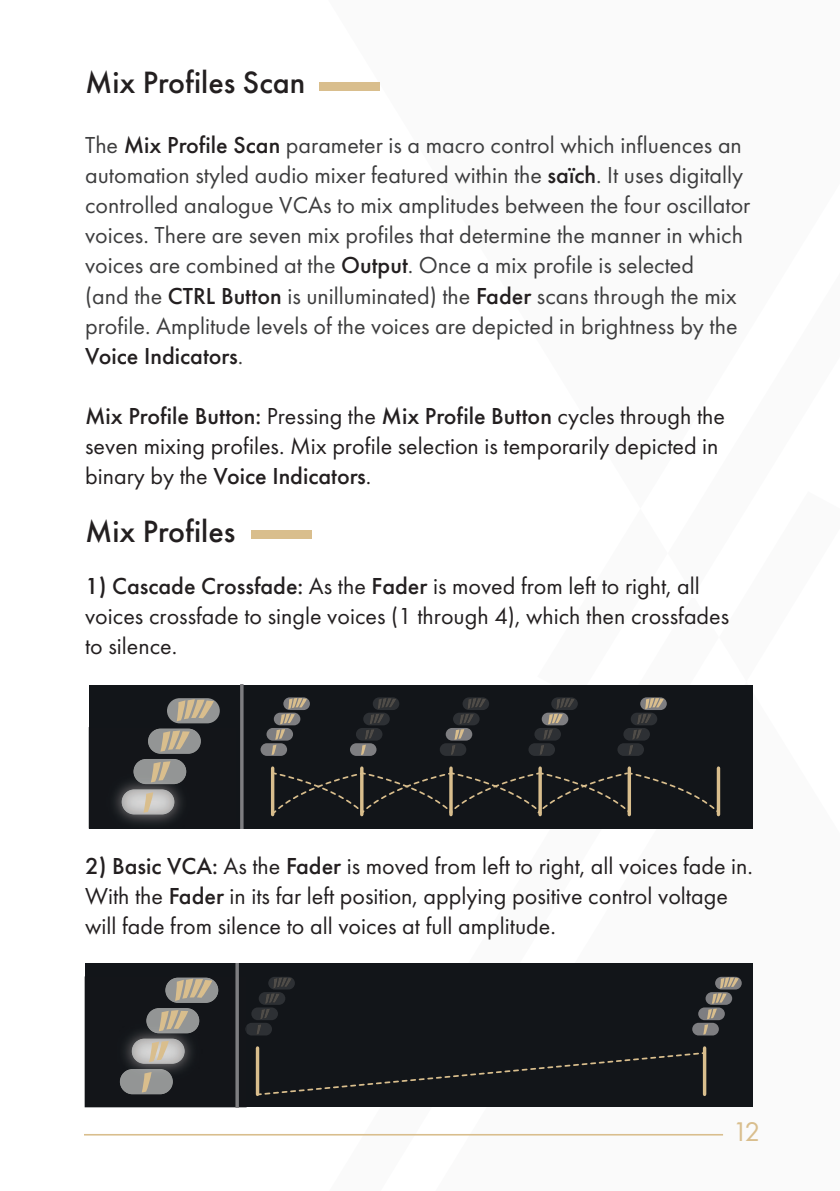
<style>
.page{position:relative;width:840px;height:1191px;background:#fff}
.page>*{position:absolute;margin:0;border:0;box-sizing:border-box;transform-origin:0 0}
.t1{font:500 32px "Futura PT";color:#231f20}
.t2{font:28px "Futura PT";color:#d9be8d}
.t3{font:24px/30px "Futura PT";color:#231f20}
.t4{font:24px/30px "Futura PT";color:#3e3e3f}
.s1{font-weight:500;color:#231f20}
.s2{font-weight:500}
</style>
<div class="page">
<hr style="left:84px;top:1134px;width:638px;height:1px;background:#d9be8d">
<div style="left:319px;top:82px;width:61px;height:8px;background:#d9be8d"></div>
<div style="left:251px;top:530px;width:61px;height:8px;background:#d9be8d"></div>
<div style="left:89px;top:685px;width:663px;height:143px;background:#121519"></div>
<div style="left:167px;top:698px;width:53px;height:25px;background:#939595;border-radius:13px"></div>
<img style="left:88px;top:727px;width:113px;height:101px">
<img style="left:148px;top:728px;width:53px;height:25px;border-radius:13px">
<img style="left:133px;top:759px;width:53px;height:25px;border-radius:13px">
<img style="left:122px;top:789px;width:52px;height:25px;border-radius:13px">
<svg style="left:143px;top:792px;width:10px;height:20px"></svg>
<svg style="left:151px;top:761px;width:19px;height:21px"></svg>
<svg style="left:160px;top:730px;width:30px;height:21px"></svg>
<svg style="left:176px;top:699px;width:38px;height:22px"></svg>
<svg style="left:283px;top:697px;width:27px;height:13px"></svg>
<div style="left:266px;top:728px;width:27px;height:12px;background:#7e7e81;border-radius:6px"></div>
<div style="left:260px;top:743px;width:27px;height:13px;background:#7e7e81;border-radius:6px"></div>
<svg style="left:271px;top:698px;width:36px;height:57px"></svg>
<div style="left:350px;top:743px;width:26px;height:13px;background:#7e7e81;border-radius:6px"></div>
<svg style="left:356px;top:697px;width:43px;height:58px"></svg>
<svg style="left:440px;top:697px;width:49px;height:59px"></svg>
<svg style="left:528px;top:697px;width:139px;height:59px"></svg>
<svg style="left:271px;top:771px;width:449px;height:44px"></svg>
<hr style="left:271px;top:768px;width:3px;height:46px;background:#d9be8d">
<hr style="left:360px;top:768px;width:3px;height:46px;background:#d9be8d">
<hr style="left:240px;top:684px;width:3px;height:144px;background:#7e7e81">
<hr style="left:449px;top:768px;width:3px;height:46px;background:#d9be8d">
<hr style="left:538px;top:768px;width:3px;height:46px;background:#d9be8d">
<hr style="left:627px;top:768px;width:3px;height:46px;background:#d9be8d">
<hr style="left:716px;top:768px;width:3px;height:46px;background:#d9be8d">
<div style="left:85px;top:963px;width:667px;height:144px;background:#121519"></div>
<img style="left:119px;top:983px;width:100px;height:112px">
<img style="left:165px;top:977px;width:53px;height:26px;border-radius:13px">
<img style="left:146px;top:1008px;width:53px;height:25px;border-radius:13px">
<img style="left:132px;top:1038px;width:53px;height:25px;border-radius:13px">
<img style="left:120px;top:1069px;width:53px;height:25px;border-radius:13px">
<svg style="left:142px;top:1072px;width:9px;height:20px"></svg>
<svg style="left:149px;top:1041px;width:20px;height:21px"></svg>
<svg style="left:159px;top:1010px;width:29px;height:21px"></svg>
<svg style="left:175px;top:978px;width:37px;height:23px"></svg>
<svg style="left:245px;top:977px;width:50px;height:58px"></svg>
<svg style="left:714px;top:976px;width:27px;height:13px"></svg>
<svg style="left:697px;top:1007px;width:27px;height:13px"></svg>
<svg style="left:691px;top:1022px;width:27px;height:13px"></svg>
<svg style="left:702px;top:977px;width:36px;height:57px"></svg>
<svg style="left:259px;top:1051px;width:445px;height:44px"></svg>
<hr style="left:256px;top:1048px;width:3px;height:46px;background:#d9be8d">
<svg style="left:702px;top:1048px;width:4px;height:46px"></svg>
<svg style="left:235px;top:963px;width:4px;height:144px"></svg>
<h1 class="t1" style="left:85px;top:63px;width:222px">Mix Profiles Scan</h1>
<p class="t4" style="left:85px;top:130px;width:666px">The <span class="s1">Mix Profile Scan</span> parameter is a macro control which influences an automation styled audio mixer featured within the <span class="s1">saïch</span>. It uses digitally controlled analogue VCAs to mix amplitudes between the four oscillator voices. There are seven mix profiles that determine the manner in which voices are combined at the <span class="s1">Output</span>. Once a mix profile is selected<br>(and the <span class="s1">CTRL Button</span> is unilluminated) the <span class="s1">Fader</span> scans through the mix profile. Amplitude levels of the voices are depicted in brightness by the <span class="s1">Voice Indicators</span>.</p>
<p class="t3" style="left:85px;top:400px;width:641px"><span class="s2">Mix Profile Button:</span> Pressing the <span class="s2">Mix Profile Button</span> cycles through the seven mixing profiles. Mix profile selection is temporarily depicted in binary by the <span class="s2">Voice Indicators</span>.</p>
<h1 class="t1" style="left:85px;top:511px;width:152px">Mix Profiles</h1>
<p class="t3" style="left:85px;top:571px;width:645px"><span class="s2">1) Cascade Crossfade:</span> As the <span class="s2">Fader</span> is moved from left to right, all voices crossfade to single voices (1 through 4), which then crossfades to silence.</p>
<p class="t3" style="left:85px;top:851px;width:669px"><span class="s2">2) Basic VCA:</span> As the <span class="s2">Fader</span> is moved from left to right, all voices fade in.<br>With the <span class="s2">Fader</span> in its far left position, applying positive control voltage will fade from silence to all voices at full amplitude.</p>
<p class="t2" style="left:732px;top:1115px;width:29px">12</p>
</div>
